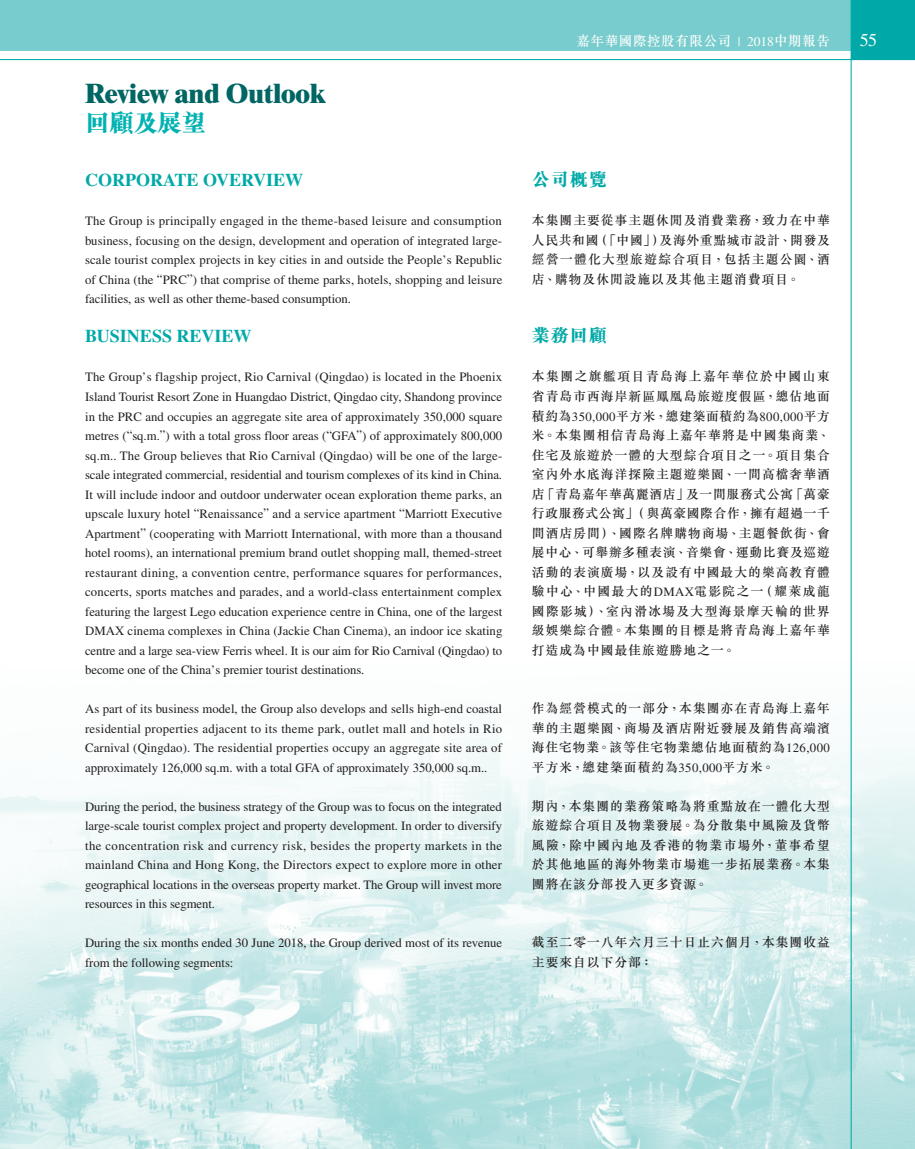
<style>
.page{position:relative;width:915px;height:1149px;background:#fff}
.page>*{position:absolute;margin:0;border:0;box-sizing:border-box;transform-origin:0 0}
.Body_Text{font:800 27px "Times LT Std";letter-spacing:-.01em;color:#006663}
.Body_Text-2{font:800 24.75px "M Sung HK";letter-spacing:-.025em;color:#00b2b1}
.Heading_1{font:700 18px "Times LT Std";color:#00a9a7}
.C_Heading_1{font:800 18px "M Sung HK";letter-spacing:.05em;color:#00a9a7}
.t1{font:18px "Times LT Std";color:#fff}
.t2{font:500 13.5px "M Sung HK";letter-spacing:.045em;color:#fff}
.Body_Text-3{font:12.75px/19.5px "Times LT Std";letter-spacing:-.005em;color:#231f20;text-align:justify}
.C_Body_Text{font:500 12.75px/19.5px "M Sung HK";letter-spacing:.08em;color:#231f20;text-align:justify}
.s1{font-family:"Times LT Std";font-weight:400}
</style>
<div class="page">
<img style="left:0;top:60px;width:914px;height:1088px">
<div style="left:0;top:0;width:850px;height:51px;background:#78cccd"></div>
<div style="left:850px;top:0;width:64px;height:60px;background:#00a9a7"></div>
<hr style="left:850px;top:0;width:1px;height:1148px;background:#00a9a7">
<hr style="left:0;top:59px;width:914px;height:1px;background:#00a9a7">
<p class="Body_Text" style="left:85px;top:77px;width:241px">Review and Outlook</p>
<p class="Body_Text-2" style="left:85px;top:111px;width:123px">回顧及展望</p>
<p class="Heading_1" style="left:85px;top:169px;width:219px">CORPORATE OVERVIEW</p>
<p class="Body_Text-3" style="left:85px;top:211px;width:418px">The Group is principally engaged in the theme-based leisure and consumption business, focusing on the design, development and operation of integrated large&shy;scale tourist complex projects in key cities in and outside the People’s Republic of China (the “PRC”) that comprise of theme parks, hotels, shopping and leisure facilities, as well as other theme-based consumption.</p>
<p class="Heading_1" style="left:85px;top:325px;width:168px">BUSINESS REVIEW</p>
<p class="Body_Text-3" style="left:85px;top:367px;width:418px">The Group’s flagship project, Rio Carnival (Qingdao) is located in the Phoenix Island Tourist Resort Zone in Huangdao District, Qingdao city, Shandong province in the PRC and occupies an aggregate site area of approximately 350,000 square metres (“sq.m.”) with a total gross floor areas (“GFA”) of approximately 800,000 sq.m.. The Group believes that Rio Carnival (Qingdao) will be one of the large&shy;scale integrated commercial, residential and tourism complexes of its kind in China.<br>It will include indoor and outdoor underwater ocean exploration theme parks, an upscale luxury hotel “Renaissance” and a service apartment “Marriott Executive Apartment” (cooperating with Marriott International, with more than a thousand hotel rooms), an international premium brand outlet shopping mall, themed-street restaurant dining, a convention centre, performance squares for performances, concerts, sports matches and parades, and a world-class entertainment complex featuring the largest Lego education experience centre in China, one of the largest DMAX cinema complexes in China (Jackie Chan Cinema), an indoor ice skating centre and a large sea-view Ferris wheel. It is our aim for Rio Carnival (Qingdao) to become one of the China’s premier tourist destinations.</p>
<p class="Body_Text-3" style="left:85px;top:699px;width:418px">As part of its business model, the Group also develops and sells high-end coastal residential properties adjacent to its theme park, outlet mall and hotels in Rio Carnival (Qingdao). The residential properties occupy an aggregate site area of approximately 126,000 sq.m. with a total GFA of approximately 350,000 sq.m..</p>
<p class="Body_Text-3" style="left:85px;top:796px;width:418px">During the period, the business strategy of the Group was to focus on the integrated large-scale tourist complex project and property development. In order to diversify the concentration risk and currency risk, besides the property markets in the mainland China and Hong Kong, the Directors expect to explore more in other geographical locations in the overseas property market. The Group will invest more resources in this segment.</p>
<p class="Body_Text-3" style="left:85px;top:933px;width:418px">During the six months ended 30 June 2018, the Group derived most of its revenue from the following segments:</p>
<p class="t2" style="left:576px;top:31px;width:255px">嘉年華國際控股有限公司 <span class="s1">| 2018</span>中期報告</p>
<p class="t1" style="left:859px;top:30px;width:19px">55</p>
<p class="C_Heading_1" style="left:531px;top:170px;width:76px">公司概覽</p>
<p class="C_Body_Text" style="left:531px;top:210px;width:299px">本集團主要從事主題休閒及消費業務，致力在中華人民共和國（「中國」）及海外重點城市設計、開發及經營一體化大型旅遊綜合項目，包括主題公園、酒店、購物及休閒設施以及其他主題消費項目。</p>
<p class="C_Heading_1" style="left:531px;top:326px;width:76px">業務回顧</p>
<p class="C_Body_Text" style="left:531px;top:366px;width:299px">本集團之旗艦項目青島海上嘉年華位於中國山東省青島市西海岸新區鳳凰島旅遊度假區，總佔地面積約為<span class="s1">350,000</span>平方米，總建築面積約為<span class="s1">800,000</span>平方米。本集團相信青島海上嘉年華將是中國集商業、住宅及旅遊於一體的大型綜合項目之一。項目集合室內外水底海洋探險主題遊樂園、一間高檔奢華酒店「青島嘉年華萬麗酒店」及一間服務式公寓「萬豪行政服務式公寓」（與萬豪國際合作，擁有超過一千間酒店房間）、國際名牌購物商場、主題餐飲街、會展中心、可舉辦多種表演、音樂會、運動比賽及巡遊活動的表演廣場，以及設有中國最大的樂高教育體驗中心、中國最大的<span class="s1">DMAX</span>電影院之一（耀萊成龍國際影城）、室內滑冰場及大型海景摩天輪的世界級娛樂綜合體。本集團的目標是將青島海上嘉年華打造成為中國最佳旅遊勝地之一。</p>
<p class="C_Body_Text" style="left:531px;top:697px;width:299px">作為經營模式的一部分，本集團亦在青島海上嘉年華的主題樂園、商場及酒店附近發展及銷售高端濱海住宅物業。該等住宅物業總佔地面積約為<span class="s1">126,000</span>平方米，總建築面積約為<span class="s1">350,000</span>平方米。</p>
<p class="C_Body_Text" style="left:531px;top:795px;width:299px">期內，本集團的業務策略為將重點放在一體化大型旅遊綜合項目及物業發展。為分散集中風險及貨幣風險，除中國內地及香港的物業市場外，董事希望於其他地區的海外物業市場進一步拓展業務。本集團將在該分部投入更多資源。</p>
<p class="C_Body_Text" style="left:531px;top:931px;width:299px">截至二零一八年六月三十日止六個月，本集團收益主要來自以下分部：</p>
</div>
